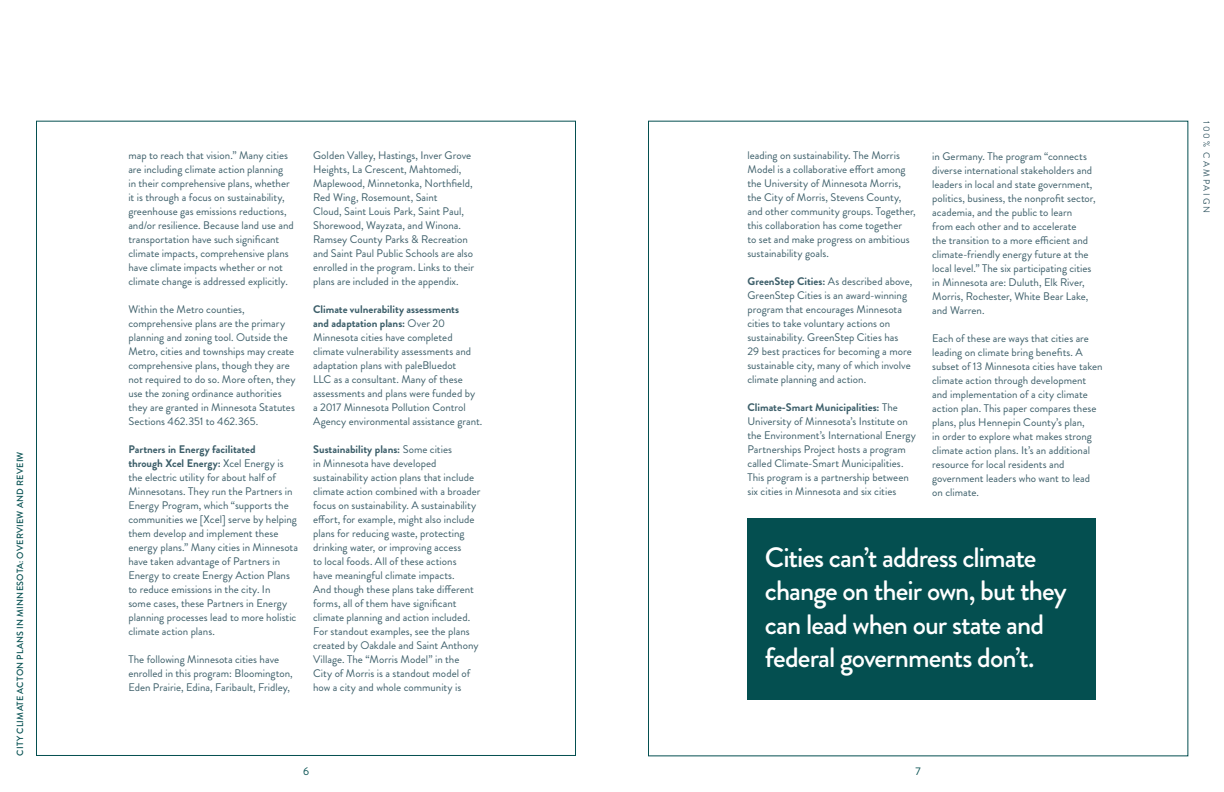
<style>
.page{position:relative;width:1224px;height:792px;background:#fff}
.page>*{position:absolute;margin:0;border:0;box-sizing:border-box;transform-origin:0 0}
.t1{font:500 28px/33.6px "Brandon Grotesque";letter-spacing:-.035em;color:#fff}
.t2{font:11px/14px "Brandon Grotesque";color:#3c5e69}
.t3{font:11px "Brandon Grotesque";color:#044f50}
.t4{font:500 9px "Brandon Grotesque";letter-spacing:.025em;color:#044f50}
.t5{font:9px "Brandon Grotesque";letter-spacing:.205em;color:#3c5e69}
.s1{font-weight:700}
</style>
<div class="page">
<div style="left:36px;top:121px;width:540px;height:635px;background:#fff;border:1px solid #044f50"></div>
<div style="left:747px;top:519px;width:349px;height:181px;background:#044f50"></div>
<p class="t4" style="left:14px;top:756px;width:306px;rotate:-90deg">CITY CLIMATE ACTON PLANS IN MINNESOTA: OVERVIEW AND REVEIW</p>
<p class="t2" style="left:128px;top:149px;width:167px">map to reach that vision.” Many cities are including climate action planning<br>in their comprehensive plans, whether it is through a focus on sustainability, greenhouse gas emissions reductions, and/or resilience. Because land use and transportation have such significant climate impacts, comprehensive plans have climate impacts whether or not climate change is addressed explicitly.</p>
<p class="t2" style="left:128px;top:303px;width:169px">Within the Metro counties, comprehensive plans are the primary planning and zoning tool. Outside the Metro, cities and townships may create comprehensive plans, though they are not required to do so. More often, they use the zoning ordinance authorities they are granted in Minnesota Statutes Sections 462.351 to 462.365.</p>
<p class="t2" style="left:128px;top:443px;width:171px"><span class="s1">Partners in Energy facilitated<br>through Xcel Energy:</span> Xcel Energy is the electric utility for about half of Minnesotans. They run the Partners in Energy Program, which “supports the communities we [Xcel] serve by helping them develop and implement these energy plans.” Many cities in Minnesota have taken advantage of Partners in Energy to create Energy Action Plans to reduce emissions in the city. In<br>some cases, these Partners in Energy planning processes lead to more holistic climate action plans.</p>
<p class="t2" style="left:128px;top:653px;width:166px">The following Minnesota cities have enrolled in this program: Bloomington,<br>Eden Prairie, Edina, Faribault, Fridley,</p>
<p class="t2" style="left:313px;top:149px;width:163px">Golden Valley, Hastings, Inver Grove Heights, La Crescent, Mahtomedi, Maplewood, Minnetonka, Northfield, Red Wing, Rosemount, Saint<br>Cloud, Saint Louis Park, Saint Paul, Shorewood, Wayzata, and Winona.<br>Ramsey County Parks &amp; Recreation and Saint Paul Public Schools are also enrolled in the program. Links to their plans are included in the appendix.</p>
<p class="t2" style="left:313px;top:303px;width:171px"><span class="s1">Climate vulnerability assessments<br>and adaptation plans:</span> Over 20<br>Minnesota cities have completed climate vulnerability assessments and adaptation plans with paleBluedot<br>LLC as a consultant. Many of these assessments and plans were funded by a 2017 Minnesota Pollution Control Agency environmental assistance grant.</p>
<p class="t2" style="left:313px;top:443px;width:169px"><span class="s1">Sustainability plans:</span> Some cities<br>in Minnesota have developed sustainability action plans that include climate action combined with a broader focus on sustainability. A sustainability effort, for example, might also include plans for reducing waste, protecting drinking water, or improving access<br>to local foods. All of these actions<br>have meaningful climate impacts.<br>And though these plans take different forms, all of them have significant climate planning and action included.<br>For standout examples, see the plans created by Oakdale and Saint Anthony Village. The “Morris Model” in the City of Morris is a standout model of how a city and whole community is</p>
<p class="t2" style="left:747px;top:149px;width:170px">leading on sustainability. The Morris Model is a collaborative effort among the University of Minnesota Morris, the City of Morris, Stevens County, and other community groups. Together, this collaboration has come together<br>to set and make progress on ambitious sustainability goals.</p>
<p class="t2" style="left:747px;top:275px;width:166px"><span class="s1">GreenStep Cities:</span> As described above, GreenStep Cities is an award-winning program that encourages Minnesota cities to take voluntary actions on sustainability. GreenStep Cities has 29 best practices for becoming a more sustainable city, many of which involve climate planning and action.</p>
<p class="t2" style="left:747px;top:401px;width:170px"><span class="s1">Climate-Smart Municipalities:</span> The University of Minnesota’s Institute on the Environment’s International Energy Partnerships Project hosts a program called Climate-Smart Municipalities.<br>This program is a partnership between six cities in Minnesota and six cities</p>
<p class="t2" style="left:932px;top:149px;width:165px">in Germany. The program “connects diverse international stakeholders and leaders in local and state government, politics, business, the nonprofit sector, academia, and the public to learn from each other and to accelerate<br>the transition to a more efficient and climate-friendly energy future at the local level.” The six participating cities in Minnesota are: Duluth, Elk River, Morris, Rochester, White Bear Lake, and Warren.</p>
<p class="t2" style="left:932px;top:331px;width:172px">Each of these are ways that cities are leading on climate bring benefits. A subset of 13 Minnesota cities have taken climate action through development and implementation of a city climate action plan. This paper compares these plans, plus Hennepin County’s plan,<br>in order to explore what makes strong climate action plans. It’s an additional resource for local residents and government leaders who want to lead on climate.</p>
<h1 class="t1" style="left:765px;top:541px;width:303px">Cities can’t address climate change on their own, but they can lead when our state and federal governments don’t.</h1>
<p class="t3" style="left:303px;top:763px;width:7px">6</p>
<p class="t3" style="left:915px;top:763px;width:7px">7</p>
<p class="t5" style="left:1213px;top:121px;width:94px;rotate:90deg">100% CAMPAIGN</p>
</div>
